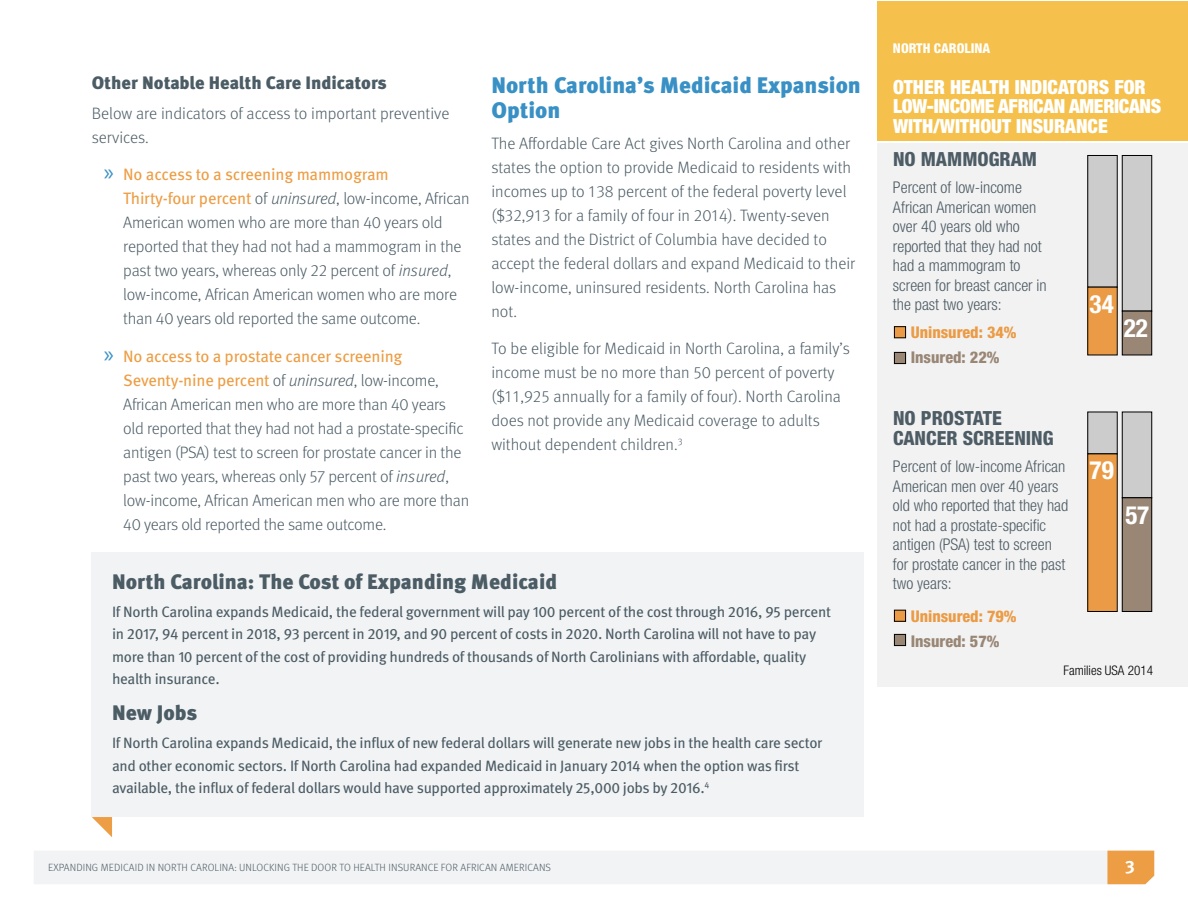
<style>
.page{position:relative;width:1188px;height:918px;background:#fff}
.page>*{position:absolute;margin:0;border:0;box-sizing:border-box;transform-origin:0 0}
.t1{font:700 condensed 25.2px "Helvetica Neue LT Std";color:#fff}
.t2{font:900 22.5px/25.5px "Meta OT";color:#3990c5}
.SIDEBAR_-_H1{font:900 21px "Meta OT";color:#4b5c65}
.t3{font:900 condensed 19.5px/19.5px "Helvetica Neue LT Std";color:#fff}
.t4{font:800 condensed 19.5px/19.5px "Helvetica Neue LT Std";color:#4d5c65}
.t5{font:900 18px "Meta OT";color:#4b5c65}
.t6{font:700 18px "Meta OT";color:#fff}
.BODY{font:300 16.5px/24px "Meta OT";letter-spacing:-.01em;color:#4b5c65}
.t7{font:300 condensed 16.2px/19.5px "Helvetica Neue LT Std";color:#4d5c65}
.t8{font:800 condensed 16.2px/25.5px "Helvetica Neue LT Std";color:#eb9b45}
.SIDEBAR_-_BODY{font:15px/22.5px "Meta OT";letter-spacing:-.02em;color:#4b5c65}
.t9{font:800 condensed 13.5px "Helvetica Neue LT Std";color:#fff}
.t10{font:300 condensed 13.2px "Helvetica Neue LT Std";color:#000}
.t11{font:300 10.5px "Meta OT";letter-spacing:.01em;color:#4b5c65}
.s1{font-family:"Myriad Pro";font-weight:400;font-size:24px;color:#3990c5}
.s2{font-weight:400;color:#ed9d44}
.s3{font-style:italic}
.s4{color:#998675}
</style>
<div class="page">
<div style="left:34px;top:851px;width:1120px;height:33px;background:#f2f3f4"></div>
<div style="left:92px;top:553px;width:772px;height:264px;background:#f2f3f4"></div>
<svg style="left:92px;top:817px;width:20px;height:20px"></svg>
<div style="left:878px;top:143px;width:310px;height:544px;background:#f2f2f2"></div>
<div style="left:1088px;top:155px;width:29px;height:132px;background:#ccc"></div>
<div style="left:1087px;top:155px;width:31px;height:133px;border:1px solid #000"></div>
<div style="left:1122px;top:155px;width:30px;height:156px;background:#ccc"></div>
<div style="left:1122px;top:155px;width:30px;height:156px;border:1px solid #000"></div>
<div style="left:1088px;top:412px;width:29px;height:42px;background:#ccc"></div>
<div style="left:1087px;top:412px;width:31px;height:42px;border:1px solid #000"></div>
<div style="left:1122px;top:412px;width:30px;height:86px;background:#ccc"></div>
<div style="left:1122px;top:412px;width:30px;height:86px;border:1px solid #000"></div>
<div style="left:1088px;top:287px;width:29px;height:68px;background:#eb9b45"></div>
<div style="left:1087px;top:287px;width:31px;height:68px;border:1px solid #000"></div>
<div style="left:1122px;top:311px;width:30px;height:44px;background:#998675"></div>
<div style="left:1122px;top:311px;width:30px;height:44px;border:1px solid #000"></div>
<div style="left:1088px;top:454px;width:29px;height:157px;background:#eb9b45"></div>
<div style="left:1087px;top:454px;width:31px;height:158px;border:1px solid #000"></div>
<div style="left:1122px;top:498px;width:30px;height:113px;background:#998675"></div>
<div style="left:1122px;top:497px;width:30px;height:115px;border:1px solid #000"></div>
<div style="left:894px;top:327px;width:12px;height:11px;background:#eb9b45"></div>
<div style="left:894px;top:326px;width:12px;height:12px;border:1px solid #000"></div>
<div style="left:894px;top:352px;width:12px;height:12px;background:#998675"></div>
<div style="left:894px;top:352px;width:12px;height:12px;border:1px solid #000"></div>
<div style="left:894px;top:610px;width:12px;height:11px;background:#eb9b45"></div>
<div style="left:894px;top:610px;width:12px;height:12px;border:1px solid #000"></div>
<div style="left:894px;top:634px;width:12px;height:12px;background:#998675"></div>
<div style="left:894px;top:634px;width:12px;height:12px;border:1px solid #000"></div>
<div style="left:878px;top:1px;width:310px;height:139px;background:#f5c14c"></div>
<h2 class="t5" style="left:92px;top:72px;width:297px">Other Notable Health Care Indicators</h2>
<p class="BODY" style="left:92px;top:101px;width:359px">Below are indicators of access to important preventive services.</p>
<p class="BODY" style="left:123px;top:163px;width:348px;text-indent:-20px"><span class="s1">»</span> <span class="s2">No access to a screening mammogram<br>Thirty-four percent</span> of <span class="s3">uninsured</span>, low-income, African American women who are more than 40 years old reported that they had not had a mammogram in the past two years, whereas only 22 percent of <span class="s3">insured</span>, low-income, African American women who are more than 40 years old reported the same outcome.</p>
<p class="BODY" style="left:123px;top:344px;width:347px;text-indent:-20px"><span class="s1">»</span> <span class="s2">No access to a prostate cancer screening Seventy-nine percent</span> of <span class="s3">uninsured</span>, low-income, African American men who are more than 40 years old reported that they had not had a prostate-specific antigen (PSA) test to screen for prostate cancer in the past two years, whereas only 57 percent of <span class="s3">insured</span>, low-income, African American men who are more than 40 years old reported the same outcome.</p>
<h1 class="t2" style="left:491px;top:73px;width:371px">North Carolina’s Medicaid Expansion<br>Option</h1>
<p class="BODY" style="left:491px;top:131px;width:365px">The Affordable Care Act gives North Carolina and other states the option to provide Medicaid to residents with incomes up to 138 percent of the federal poverty level ($32,913 for a family of four in 2014). Twenty-seven states and the District of Columbia have decided to accept the federal dollars and expand Medicaid to their low-income, uninsured residents. North Carolina has not.</p>
<p class="BODY" style="left:491px;top:337px;width:360px">To be eligible for Medicaid in North Carolina, a family’s income must be no more than 50 percent of poverty ($11,925 annually for a family of four). North Carolina does not provide any Medicaid coverage to adults without dependent children.<sup>3</sup></p>
<p class="SIDEBAR_-_H1" style="left:112px;top:569px;width:447px">North Carolina: The Cost of Expanding Medicaid</p>
<p class="SIDEBAR_-_BODY" style="left:112px;top:600px;width:720px">If North Carolina expands Medicaid, the federal government will pay 100 percent of the cost through 2016, 95 percent in 2017, 94 percent in 2018, 93 percent in 2019, and 90 percent of costs in 2020. North Carolina will not have to pay more than 10 percent of the cost of providing hundreds of thousands of North Carolinians with affordable, quality health insurance.</p>
<p class="SIDEBAR_-_H1" style="left:112px;top:700px;width:87px">New Jobs</p>
<p class="SIDEBAR_-_BODY" style="left:112px;top:732px;width:712px">If North Carolina expands Medicaid, the influx of new federal dollars will generate new jobs in the health care sector and other economic sectors. If North Carolina had expanded Medicaid in January 2014 when the option was first available, the influx of federal dollars would have supported approximately 25,000 jobs by 2016.<sup>4</sup></p>
<p class="t9" style="left:893px;top:40px;width:99px">NORTH CAROLINA</p>
<p class="t3" style="left:893px;top:77px;width:270px">OTHER HEALTH INDICATORS FOR<br>LOW-INCOME AFRICAN AMERICANS<br>WITH/WITHOUT INSURANCE</p>
<p class="t4" style="left:893px;top:149px;width:146px">NO MAMMOGRAM</p>
<p class="t7" style="left:893px;top:178px;width:155px">Percent of low-income<br>African American women over 40 years old who reported that they had not had a mammogram to screen for breast cancer in the past two years:</p>
<p class="t8" style="left:911px;top:319px;width:107px">Uninsured: 34%<br><span class="s4">Insured: 22%</span></p>
<p class="t4" style="left:893px;top:408px;width:162px">NO PROSTATE<br>CANCER SCREENING</p>
<p class="t7" style="left:893px;top:457px;width:177px">Percent of low-income African<br>American men over 40 years old who reported that they had not had a prostate-specific antigen (PSA) test to screen for prostate cancer in the past two years:</p>
<p class="t8" style="left:911px;top:603px;width:107px">Uninsured: 79%<br><span class="s4">Insured: 57%</span></p>
<p class="t1" style="left:1090px;top:289px;width:26px">34</p>
<p class="t1" style="left:1124px;top:313px;width:26px">22</p>
<p class="t1" style="left:1090px;top:455px;width:26px">79</p>
<p class="t1" style="left:1125px;top:500px;width:25px">57</p>
<p class="t10" style="left:1063px;top:662px;width:91px">Families USA 2014</p>
<p class="t11" style="left:48px;top:862px;width:504px">EXPANDING MEDICAID IN NORTH CAROLINA: UNLOCKING THE DOOR TO HEALTH INSURANCE FOR AFRICAN AMERICANS</p>
<p class="t6" style="left:1125px;top:855px;width:11px">3</p>
</div>
